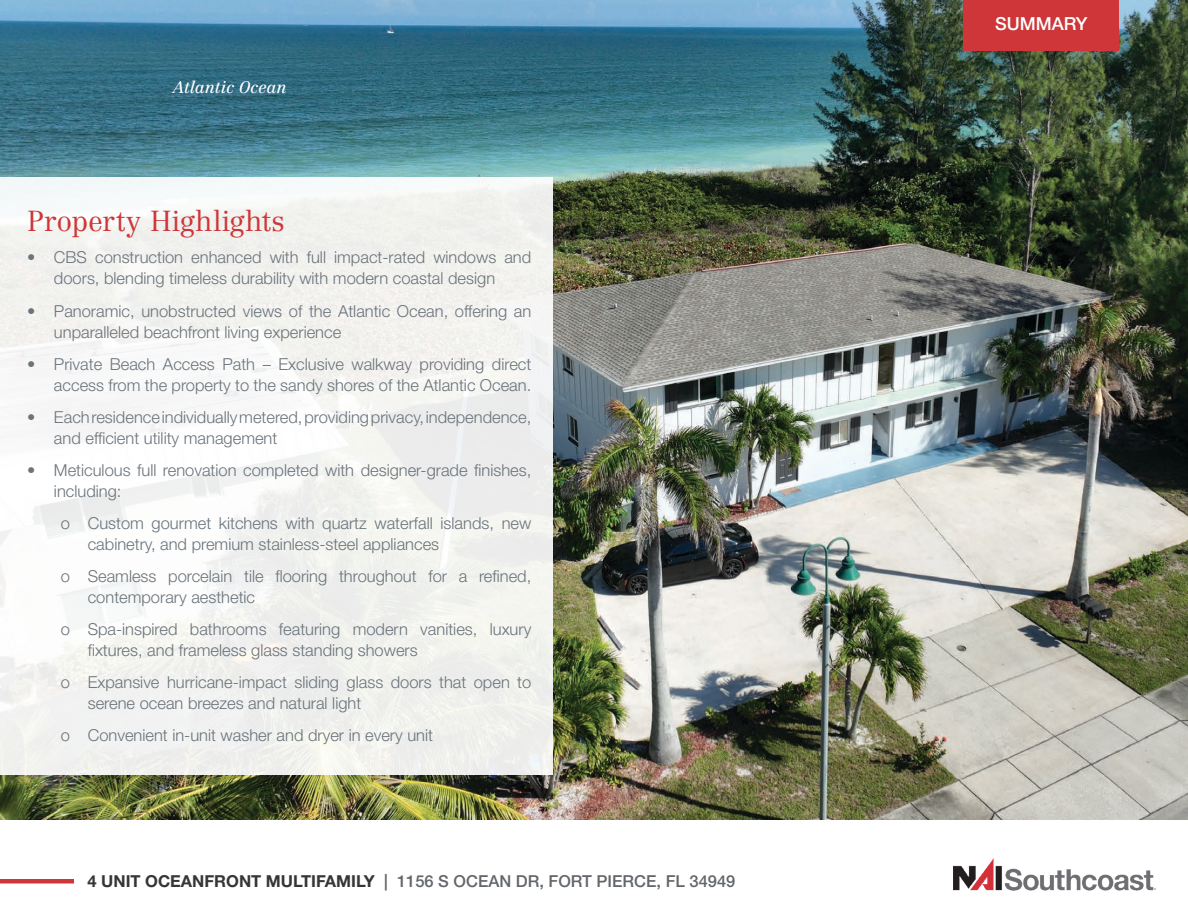
<style>
.page{position:relative;width:1188px;height:918px;background:#fff}
.page>*{position:absolute;margin:0;border:0;box-sizing:border-box;transform-origin:0 0}
.t1{font:300 28.5px "Centennial LT Std";letter-spacing:.005em;color:#ce3639}
.t2{font:500 18px "Helvetica Neue LT Std";color:#fff}
.t3{font:300 16.5px/21px "Helvetica Neue LT Std";color:#6a747b}
.t4{font:500 16.5px "Helvetica Neue LT Std";color:#62666b}
.t5{font:italic 16.5px "Centennial LT Std";letter-spacing:-.005em;color:#fff}
.s1{font-weight:700;color:#363639}
</style>
<div class="page">
<img style="left:0;top:0;width:1188px;height:820px">
<div style="left:0;top:178px;width:553px;height:597px;background:linear-gradient(to right,#f8f8f7,#eff0ed)"></div>
<div style="left:963px;top:0;width:156px;height:51px;background:#ce3639"></div>
<hr style="left:0;top:879px;width:156px;height:4px;background:#ce3639">
<img style="left:954px;top:858px;width:202px;height:33px">
<div style="left:74px;top:869px;width:864px;height:24px;background:#fff"></div>
<p class="t5" style="left:173px;top:78px;width:115px">Atlantic Ocean</p>
<h1 class="t1" style="left:27px;top:204px;width:259px">Property Highlights</h1>
<p class="t3" style="left:27px;top:247px;width:506px;text-align:center">• CBS construction enhanced with full impact-rated windows and doors, blending timeless durability with modern coastal design</p>
<p class="t3" style="left:54px;top:300px;width:479px;text-indent:-27px">• Panoramic, unobstructed views of the Atlantic Ocean, offering an unparalleled beachfront living experience</p>
<p class="t3" style="left:27px;top:353px;width:506px;text-align:right">• Private Beach Access Path – Exclusive walkway providing direct access from the property to the sandy shores of the Atlantic Ocean.</p>
<p class="t3" style="left:54px;top:406px;width:479px;text-indent:-27px">• Each residence individually metered, providing privacy, independence, and efficient utility management</p>
<p class="t3" style="left:54px;top:459px;width:479px;text-indent:-27px">• Meticulous full renovation completed with designer-grade finishes, including:</p>
<p class="t3" style="left:88px;top:512px;width:445px;text-indent:-27px">o Custom gourmet kitchens with quartz waterfall islands, new cabinetry, and premium stainless-steel appliances</p>
<p class="t3" style="left:88px;top:565px;width:445px;text-indent:-27px">o Seamless porcelain tile flooring throughout for a refined, contemporary aesthetic</p>
<p class="t3" style="left:88px;top:618px;width:445px;text-indent:-27px">o Spa-inspired bathrooms featuring modern vanities, luxury fixtures, and frameless glass standing showers</p>
<p class="t3" style="left:88px;top:671px;width:445px;text-indent:-27px">o Expansive hurricane-impact sliding glass doors that open to serene ocean breezes and natural light</p>
<p class="t3" style="left:61px;top:724px;width:374px">o Convenient in-unit washer and dryer in every unit</p>
<p class="t4" style="left:87px;top:871px;width:649px"><span class="s1">4 UNIT OCEANFRONT MULTIFAMILY</span> | 1156 S OCEAN DR, FORT PIERCE, FL 34949</p>
<p class="t2" style="left:995px;top:13px;width:94px">SUMMARY</p>
</div>
